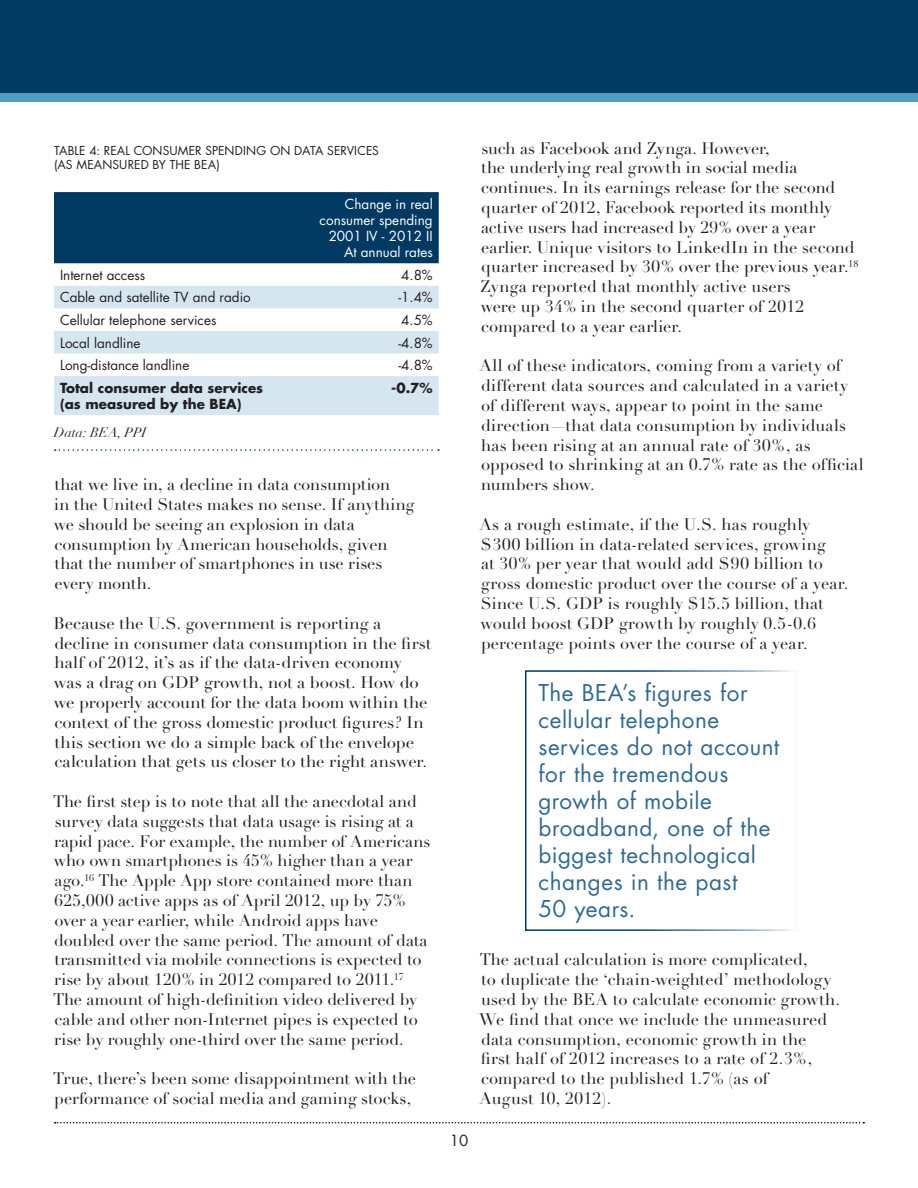
<style>
.page{position:relative;width:918px;height:1188px;background:#fff}
.page>*{position:absolute;margin:0;border:0;box-sizing:border-box;transform-origin:0 0}
.t1{font:22.5px/27px "Futura";letter-spacing:.02em;color:#306a90}
.t2{font:16.5px/19.8px "Didot LH";color:#231f20}
.t3{font:15px "Futura";color:#231f20}
.t4{font:13.5px "Futura";color:#231f20}
.t5{font:13.5px "Futura";color:#fff}
.t6{font:700 13.5px/16.2px "Futura";color:#231f20}
.t7{font:italic 13.5px "Didot LH";color:#231f20}
.t8{font:12px/14.4px "Futura";letter-spacing:.135em;color:#231f20}
</style>
<div class="page">
<svg style="left:55px;top:1122px;width:809px;height:2px"></svg>
<div style="left:0;top:0;width:918px;height:93px;background:#003a62"></div>
<div style="left:0;top:93px;width:918px;height:8px;background:#529cbe"></div>
<svg style="left:55px;top:449px;width:384px;height:2px"></svg>
<div style="left:54px;top:192px;width:385px;height:71px;background:#003a62"></div>
<svg style="left:54px;top:286px;width:385px;height:129px;fill:#d6e6f0"></svg>
<div style="left:525px;top:670px;width:273px;height:261px;border:2px solid #003a62"></div>
<p class="t8" style="left:54px;top:143px;width:326px">Table 4: real consumer spending on data services (as meansured by the bea)</p>
<p class="t5" style="left:345px;top:194px;width:89px">Change in real</p>
<p class="t5" style="left:320px;top:211px;width:115px">consumer spending</p>
<p class="t5" style="left:329px;top:227px;width:101px">2001 IV - 2012 II</p>
<p class="t5" style="left:344px;top:243px;width:90px">At annual rates</p>
<p class="t4" style="left:60px;top:266px;width:87px">I nternet access</p>
<p class="t4" style="left:401px;top:266px;width:33px">4.8%</p>
<p class="t4" style="left:60px;top:288px;width:192px">Cable and satellite TV and radio</p>
<p class="t4" style="left:398px;top:288px;width:36px">-1.4%</p>
<p class="t4" style="left:60px;top:311px;width:158px">Cellular telephone services</p>
<p class="t4" style="left:401px;top:311px;width:33px">4.5%</p>
<p class="t4" style="left:60px;top:333px;width:82px">Local landline</p>
<p class="t4" style="left:398px;top:333px;width:36px">-4.8%</p>
<p class="t4" style="left:60px;top:356px;width:131px">Long-distance landline</p>
<p class="t4" style="left:398px;top:356px;width:36px">-4.8%</p>
<p class="t6" style="left:60px;top:379px;width:205px">Total consumer data services (as measured by the BEA)</p>
<p class="t6" style="left:391px;top:379px;width:43px">-0.7%</p>
<p class="t7" style="left:54px;top:425px;width:94px">Data: BEA, PPI</p>
<p class="t2" style="left:54px;top:475px;width:362px">that we live in, a decline in data consumption<br>in the United States makes no sense. If anything we should be seeing an explosion in data consumption by American households, given that the number of smartphones in use rises every month.</p>
<p class="t2" style="left:54px;top:614px;width:379px">Because the U.S. government is reporting a decline in consumer data consumption in the first half of 2012, it’s as if the data-driven economy was a drag on GDP growth, not a boost. How do we properly account for the data boom within the context of the gross domestic product figures? In this section we do a simple back of the envelope calculation that gets us closer to the right answer.</p>
<p class="t2" style="left:53px;top:792px;width:379px">The first step is to note that all the anecdotal and survey data suggests that data usage is rising at a rapid pace. For example, the number of Americans who own smartphones is 45% higher than a year ago.<sup>16</sup> The Apple App store contained more than 625,000 active apps as of April 2012, up by 75% over a year earlier, while Android apps have doubled over the same period. The amount of data transmitted via mobile connections is expected to rise by about 120% in 2012 compared to 2011.<sup>17<br></sup>The amount of high-definition video delivered by cable and other non-Internet pipes is expected to rise by roughly one-third over the same period.</p>
<p class="t2" style="left:53px;top:1069px;width:365px">True, there’s been some disappointment with the performance of social media and gaming stocks,</p>
<p class="t2" style="left:480px;top:138px;width:380px">such as Facebook and Zynga. However,<br>the underlying real growth in social media continues. In its earnings release for the second quarter of 2012, Facebook reported its monthly active users had increased by 29% over a year earlier. Unique visitors to LinkedIn in the second quarter increased by 30% over the previous year.<sup>18<br></sup>Zynga reported that monthly active users<br>were up 34% in the second quarter of 2012 compared to a year earlier.</p>
<p class="t2" style="left:479px;top:356px;width:386px">All of these indicators, coming from a variety of different data sources and calculated in a variety of different ways, appear to point in the same direction—that data consumption by individuals has been rising at an annual rate of 30%, as opposed to shrinking at an 0.7% rate as the official numbers show.</p>
<p class="t2" style="left:479px;top:515px;width:371px">As a rough estimate, if the U.S. has roughly $300 billion in data-related services, growing<br>at 30% per year that would add $90 billion to gross domestic product over the course of a year.<br>Since U.S. GDP is roughly $15.5 billion, that would boost GDP growth by roughly 0.5-0.6 percentage points over the course of a year.</p>
<h1 class="t1" style="left:538px;top:679px;width:242px">The BEA’s figures for cellular telephone services do not account for the tremendous growth of mobile broadband, one of the biggest technological changes in the past<br>50 years.</h1>
<p class="t3" style="left:450px;top:1130px;width:20px">10</p>
<p class="t2" style="left:479px;top:950px;width:362px">The actual calculation is more complicated,<br>to duplicate the ‘chain-weighted’ methodology used by the BEA to calculate economic growth.<br>We find that once we include the unmeasured data consumption, economic growth in the<br>first half of 2012 increases to a rate of 2.3%, compared to the published 1.7% (as of<br>August 10, 2012).</p>
</div>
